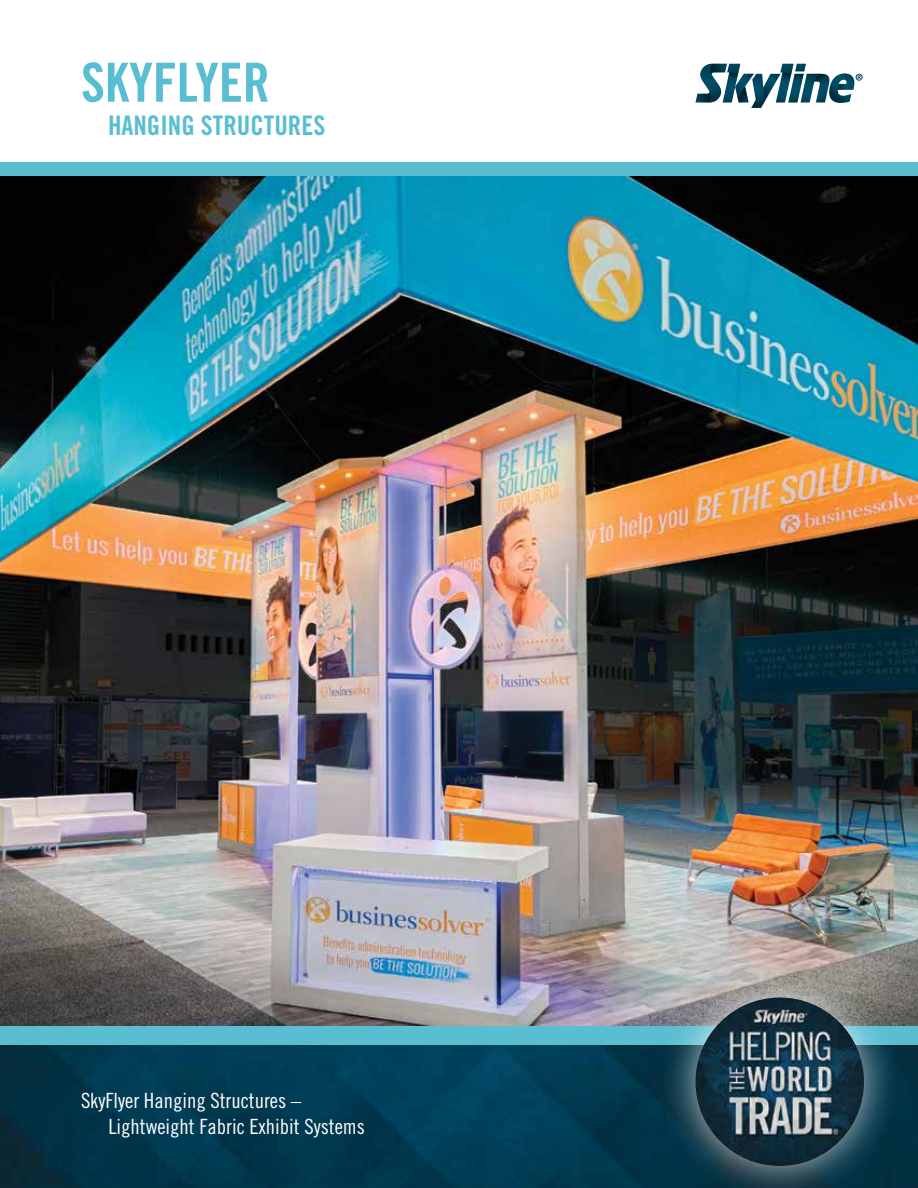
<style>
.page{position:relative;width:918px;height:1188px;background:#fff}
.page>*{position:absolute;margin:0;border:0;box-sizing:border-box;transform-origin:0 0}
.t1{font:54px "Trade Gothic Bold Cond Twenty";color:#5abed3}
.t2{font:27px "Trade Gothic Bold Cond Twenty";color:#5abed3}
.t3{font:21px/25.2px "Trade Gothic Cond Eighteen";color:#fff}
</style>
<div class="page">
<img style="left:0;top:1044px;width:918px;height:144px">
<img style="left:0;top:176px;width:918px;height:850px">
<div style="left:0;top:162px;width:918px;height:14px;background:#5abed3"></div>
<svg style="left:696px;top:64px;width:167px;height:44px"></svg>
<div style="left:0;top:1026px;width:918px;height:18px;background:#5abed3"></div>
<div style="left:659px;top:960px;width:242px;height:228px;background:#fff;opacity:.75"></div>
<img style="left:696px;top:998px;width:168px;height:168px;border-radius:84px">
<h1 class="t1" style="left:81px;top:50px;width:190px">SKYFLYER</h1>
<p class="t2" style="left:108px;top:109px;width:219px">HANGING STRUCTURES</p>
<p class="t3" style="left:108px;top:1088px;width:258px;text-indent:-27px">SkyFlyer Hanging Structures –<br>Lightweight Fabric Exhibit Systems</p>
</div>
